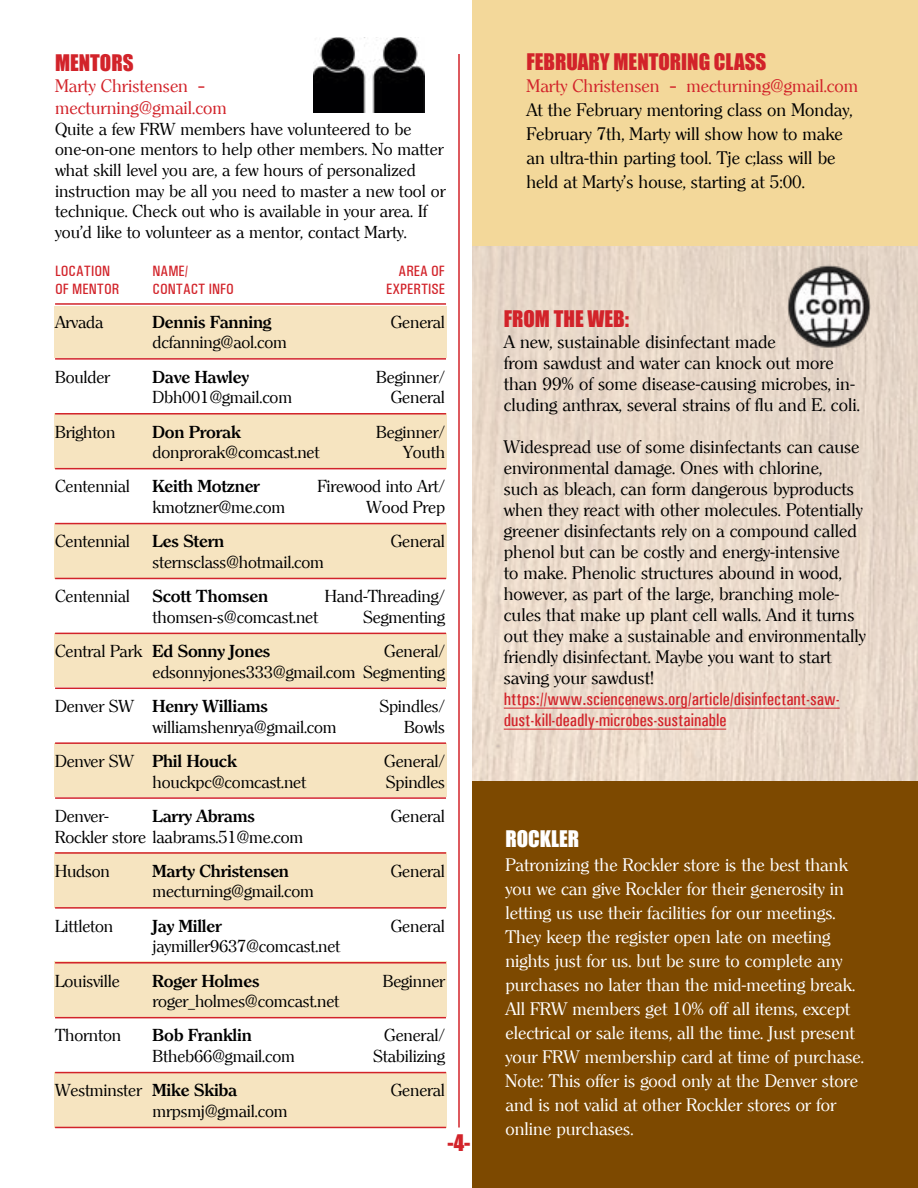
<style>
.page{position:relative;width:918px;height:1188px;background:#fff}
.page>*{position:absolute;margin:0;border:0;box-sizing:border-box;transform-origin:0 0}
.t1{font:21px "Impact";color:#d2232a}
.t2{font:21px "Impact";color:#fff}
.t3{font:18px/21px "Clearly Roman";color:#000}
.t4{font:18px/24px "Clearly Roman";color:#fff}
.t5{font:500 18px/21px "Univers Condensed";color:#d2232a}
.t6{font:18px/21.6px "Clearly Roman";color:#d2232a}
.t7{font:17.25px/20.7px "Clearly Roman";letter-spacing:-.01em;color:#000}
.t8{font:700 17.25px "Clearly Roman";letter-spacing:-.01em;color:#000}
.t9{font:500 15px "Univers Condensed";color:#d2232a}
.s1{font-weight:400}
.s2{font-weight:700}
</style>
<div class="page">
<div style="left:54px;top:306px;width:392px;height:52px;background:#f6e4c0"></div>
<div style="left:54px;top:413px;width:392px;height:56px;background:#f6e4c0"></div>
<div style="left:54px;top:524px;width:392px;height:55px;background:#f6e4c0"></div>
<div style="left:54px;top:633px;width:392px;height:54px;background:#f6e4c0"></div>
<div style="left:54px;top:743px;width:392px;height:54px;background:#f6e4c0"></div>
<div style="left:54px;top:852px;width:392px;height:56px;background:#f6e4c0"></div>
<div style="left:54px;top:962px;width:392px;height:55px;background:#f6e4c0"></div>
<div style="left:54px;top:1073px;width:392px;height:55px;background:#f6e4c0"></div>
<img style="left:472px;top:245px;width:446px;height:536px">
<hr style="left:55px;top:303px;width:391px;height:2px;background:#d2232a">
<hr style="left:55px;top:358px;width:391px;height:2px;background:#d2232a">
<hr style="left:55px;top:413px;width:391px;height:2px;background:#d2232a">
<hr style="left:55px;top:468px;width:391px;height:1px;background:#d2232a">
<hr style="left:55px;top:523px;width:391px;height:1px;background:#d2232a">
<hr style="left:55px;top:578px;width:391px;height:1px;background:#d2232a">
<hr style="left:55px;top:633px;width:391px;height:1px;background:#d2232a">
<hr style="left:55px;top:688px;width:391px;height:1px;background:#d2232a">
<hr style="left:55px;top:742px;width:391px;height:2px;background:#d2232a">
<hr style="left:55px;top:797px;width:391px;height:2px;background:#d2232a">
<hr style="left:55px;top:852px;width:391px;height:2px;background:#d2232a">
<hr style="left:55px;top:907px;width:391px;height:2px;background:#d2232a">
<hr style="left:55px;top:962px;width:391px;height:2px;background:#d2232a">
<hr style="left:55px;top:1017px;width:391px;height:1px;background:#d2232a">
<hr style="left:55px;top:1072px;width:391px;height:1px;background:#d2232a">
<hr style="left:55px;top:1127px;width:391px;height:1px;background:#d2232a">
<div style="left:472px;top:781px;width:446px;height:407px;background:#7d4900"></div>
<hr style="left:458px;top:54px;width:2px;height:1074px;background:#d2232a">
<img style="left:313px;top:37px;width:111px;height:76px">
<hr style="left:504px;top:708px;width:336px;height:1px;background:#d2232a">
<hr style="left:504px;top:729px;width:222px;height:1px;background:#d2232a">
<img style="left:772px;top:261px;width:113px;height:92px">
<div style="left:472px;top:0;width:446px;height:245px;background:#f3d89a"></div>
<p class="t1" style="left:55px;top:46px;width:80px">MENTORS</p>
<p class="t6" style="left:55px;top:76px;width:173px">Marty Christensen – mecturning@gmail.com</p>
<p class="t7" style="left:55px;top:119px;width:392px">Quite a few FRW members have volunteered to be one-on-one mentors to help other members. No matter what skill level you are, a few hours of personalized instruction may be all you need to master a new tool or technique. Check out who is available in your area. If you’d like to volunteer as a mentor, contact Marty.</p>
<p class="t9" style="left:55px;top:262px;width:57px">LOCATION</p>
<p class="t9" style="left:153px;top:262px;width:37px">NAME/</p>
<p class="t9" style="left:399px;top:262px;width:48px">AREA OF</p>
<p class="t9" style="left:55px;top:280px;width:66px">OF MENTOR</p>
<p class="t9" style="left:153px;top:280px;width:83px">CONTACT INFO</p>
<p class="t9" style="left:386px;top:280px;width:60px">EXPERTISE</p>
<p class="t7" style="left:55px;top:312px;width:50px">Arvada</p>
<p class="t8" style="left:153px;top:312px;width:120px">Dennis Fanning</p>
<p class="t7" style="left:391px;top:312px;width:56px">General</p>
<p class="t7" style="left:153px;top:332px;width:136px">dcfanning@aol.com</p>
<p class="t7" style="left:55px;top:367px;width:57px">Boulder</p>
<p class="t8" style="left:153px;top:367px;width:98px">Dave Hawley</p>
<p class="t7" style="left:376px;top:367px;width:70px">Beginner/</p>
<p class="t7" style="left:153px;top:387px;width:141px">Dbh001@gmail.com</p>
<p class="t7" style="left:391px;top:387px;width:56px">General</p>
<p class="t7" style="left:55px;top:422px;width:62px">Brighton</p>
<p class="t8" style="left:153px;top:422px;width:90px">Don Prorak</p>
<p class="t7" style="left:376px;top:422px;width:70px">Beginner/</p>
<p class="t7" style="left:153px;top:442px;width:168px">donprorak@comcast.net</p>
<p class="t7" style="left:403px;top:442px;width:43px">Youth</p>
<p class="t7" style="left:55px;top:476px;width:76px">Centennial</p>
<p class="t8" style="left:153px;top:477px;width:109px">Keith Motzner</p>
<p class="t7" style="left:317px;top:476px;width:129px">Firewood into Art/</p>
<p class="t7" style="left:153px;top:497px;width:134px">kmotzner@me.com</p>
<p class="t7" style="left:366px;top:497px;width:80px">Wood Prep</p>
<p class="t7" style="left:55px;top:531px;width:76px">Centennial</p>
<p class="t8" style="left:153px;top:531px;width:73px">Les Stern</p>
<p class="t7" style="left:391px;top:531px;width:56px">General</p>
<p class="t7" style="left:153px;top:552px;width:173px">sternsclass@hotmail.com</p>
<p class="t7" style="left:55px;top:586px;width:76px">Centennial</p>
<p class="t8" style="left:153px;top:586px;width:117px">Scott Thomsen</p>
<p class="t7" style="left:325px;top:586px;width:122px">Hand-Threading/</p>
<p class="t7" style="left:153px;top:607px;width:167px">thomsen-s@comcast.net</p>
<p class="t7" style="left:363px;top:607px;width:83px">Segmenting</p>
<p class="t8" style="left:55px;top:641px;width:217px"><span class="s1">Central Park</span> Ed Sonny Jones</p>
<p class="t7" style="left:153px;top:641px;width:294px;text-align:right">General/<br>edsonnyjones333@gmail.com Segmenting</p>
<p class="t8" style="left:55px;top:696px;width:215px"><span class="s1">Denver SW</span> Henry Williams</p>
<p class="t7" style="left:379px;top:696px;width:67px">Spindles/</p>
<p class="t7" style="left:153px;top:717px;width:186px">williamshenrya@gmail.com</p>
<p class="t7" style="left:404px;top:717px;width:42px">Bowls</p>
<p class="t8" style="left:55px;top:751px;width:183px"><span class="s1">Denver SW</span> Phil Houck</p>
<p class="t7" style="left:384px;top:751px;width:62px">General/</p>
<p class="t7" style="left:153px;top:772px;width:155px">houckpc@comcast.net</p>
<p class="t7" style="left:386px;top:772px;width:61px">Spindles</p>
<p class="t7" style="left:55px;top:806px;width:55px">Denver-</p>
<p class="t8" style="left:153px;top:806px;width:104px">Larry Abrams</p>
<p class="t7" style="left:391px;top:806px;width:56px">General</p>
<p class="t7" style="left:55px;top:820px;width:250px;line-height:34.2px">Rockler store laabrams.51@me.com<br>Hudson</p>
<p class="t8" style="left:153px;top:861px;width:138px">Marty Christensen</p>
<p class="t7" style="left:391px;top:861px;width:56px">General</p>
<p class="t7" style="left:153px;top:881px;width:163px">mecturning@gmail.com</p>
<p class="t7" style="left:55px;top:916px;width:60px">Littleton</p>
<p class="t8" style="left:153px;top:916px;width:71px">Jay Miller</p>
<p class="t7" style="left:391px;top:916px;width:56px">General</p>
<p class="t7" style="left:153px;top:936px;width:189px">jaymiller9637@comcast.net</p>
<p class="t7" style="left:55px;top:971px;width:66px">Louisville</p>
<p class="t8" style="left:153px;top:971px;width:108px">Roger Holmes</p>
<p class="t7" style="left:383px;top:971px;width:64px">Beginner</p>
<p class="t7" style="left:153px;top:991px;width:188px">roger_holmes@comcast.net</p>
<p class="t7" style="left:55px;top:1025px;width:68px">Thornton</p>
<p class="t8" style="left:153px;top:1026px;width:101px">Bob Franklin</p>
<p class="t7" style="left:384px;top:1025px;width:62px">General/</p>
<p class="t7" style="left:153px;top:1046px;width:144px">Btheb66@gmail.com</p>
<p class="t7" style="left:373px;top:1046px;width:73px">Stabilizing</p>
<p class="t7" style="left:55px;top:1080px;width:184px">Westminster <span class="s2">Mike Skiba</span></p>
<p class="t7" style="left:391px;top:1080px;width:56px">General</p>
<p class="t7" style="left:153px;top:1101px;width:136px">mrpsmj@gmail.com</p>
<p class="t1" style="left:448px;top:1127px;width:24px">-4-</p>
<p class="t1" style="left:526px;top:46px;width:241px">FEBRUARY MENTORING CLASS</p>
<p class="t6" style="left:526px;top:75px;width:333px">Marty Christensen – mecturning@gmail.com</p>
<p class="t3" style="left:526px;top:98px;width:328px;line-height:24px">At the February mentoring class on Monday, February 7th, Marty will show how to make an ultra-thin parting tool. Tje c;lass will be held at Marty’s house, starting at 5:00.</p>
<p class="t1" style="left:504px;top:302px;width:127px">FROM THE WEB:</p>
<p class="t3" style="left:504px;top:331px;width:357px">A new, sustainable disinfectant made<br>from sawdust and water can knock out more than 99% of some disease-causing microbes, in&shy;cluding anthrax, several strains of flu and E. coli.</p>
<p class="t3" style="left:504px;top:436px;width:363px">Widespread use of some disinfectants can cause environmental damage. Ones with chlorine,<br>such as bleach, can form dangerous byproducts when they react with other molecules. Potentially greener disinfectants rely on a compound called phenol but can be costly and energy-intensive<br>to make. Phenolic structures abound in wood, however, as part of the large, branching mole&shy;cules that make up plant cell walls. And it turns out they make a sustainable and environmentally friendly disinfectant. Maybe you want to start saving your sawdust!</p>
<p class="t5" style="left:504px;top:688px;width:337px">https://www.sciencenews.org/article/disinfectant-saw&shy;dust-kill-deadly-microbes-sustainable</p>
<p class="t2" style="left:505px;top:823px;width:75px">ROCKLER</p>
<p class="t4" style="left:505px;top:853px;width:360px">Patronizing the Rockler store is the best thank you we can give Rockler for their generosity in letting us use their facilities for our meetings.<br>They keep the register open late on meeting nights just for us. but be sure to complete any purchases no later than the mid-meeting break.<br>All FRW members get 10% off all items, except electrical or sale items, all the time. Just present your FRW membership card at time of purchase.<br>Note: This offer is good only at the Denver store and is not valid at other Rockler stores or for online purchases.</p>
</div>
